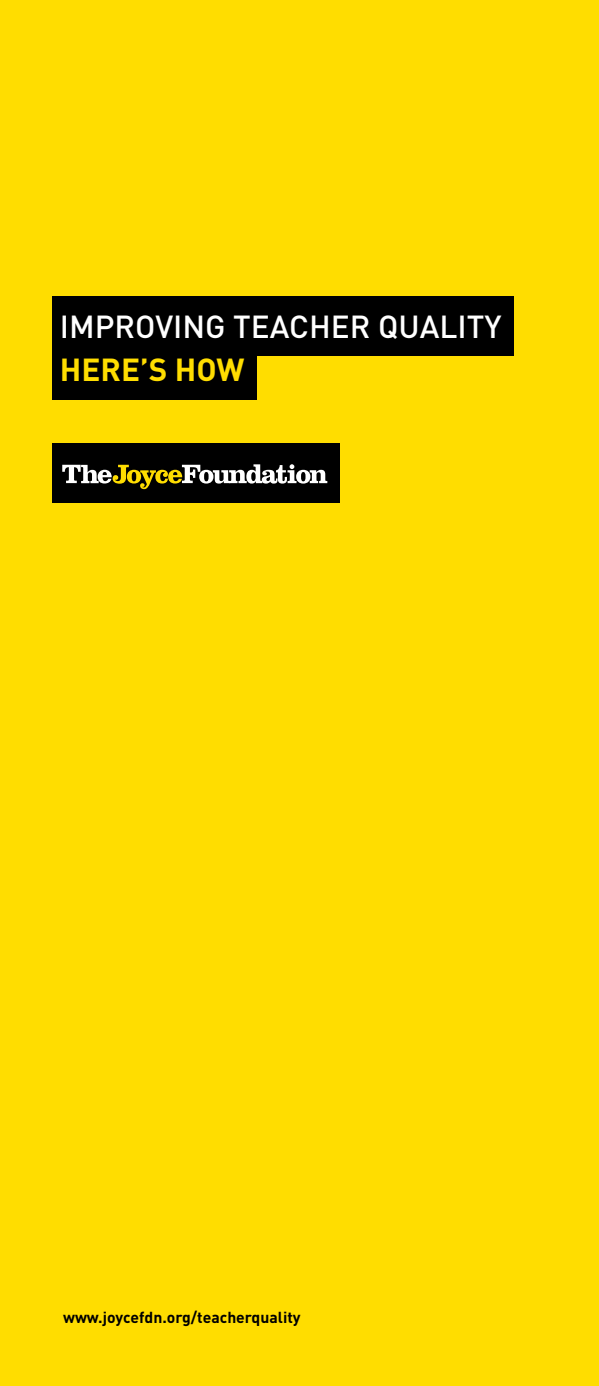
<style>
.page{position:relative;width:599px;height:1386px;background:#fff}
.page>*{position:absolute;margin:0;border:0;box-sizing:border-box;transform-origin:0 0}
.t1{font:500 31.5px "DIN";color:#fff}
.t2{font:700 31.5px "DIN";color:#fd0}
.t3{font:700 15.75px "DIN";color:#000}
</style>
<div class="page">
<div style="left:0;top:0;width:598px;height:1386px;background:#fd0"></div>
<div style="left:52px;top:443px;width:287px;height:59px;background:#000"></div>
<div style="left:52px;top:340px;width:204px;height:60px;background:#000"></div>
<svg style="left:62px;top:464px;width:265px;height:25px"></svg>
<div style="left:52px;top:296px;width:461px;height:60px;background:#000"></div>
<h1 class="t1" style="left:60px;top:306px;width:443px">IMPROVING TEACHER QUALITY</h1>
<h1 class="t2" style="left:60px;top:349px;width:186px">HERE’S HOW</h1>
<p class="t3" style="left:63px;top:1307px;width:239px">www.joycefdn.org/teacherquality</p>
</div>
